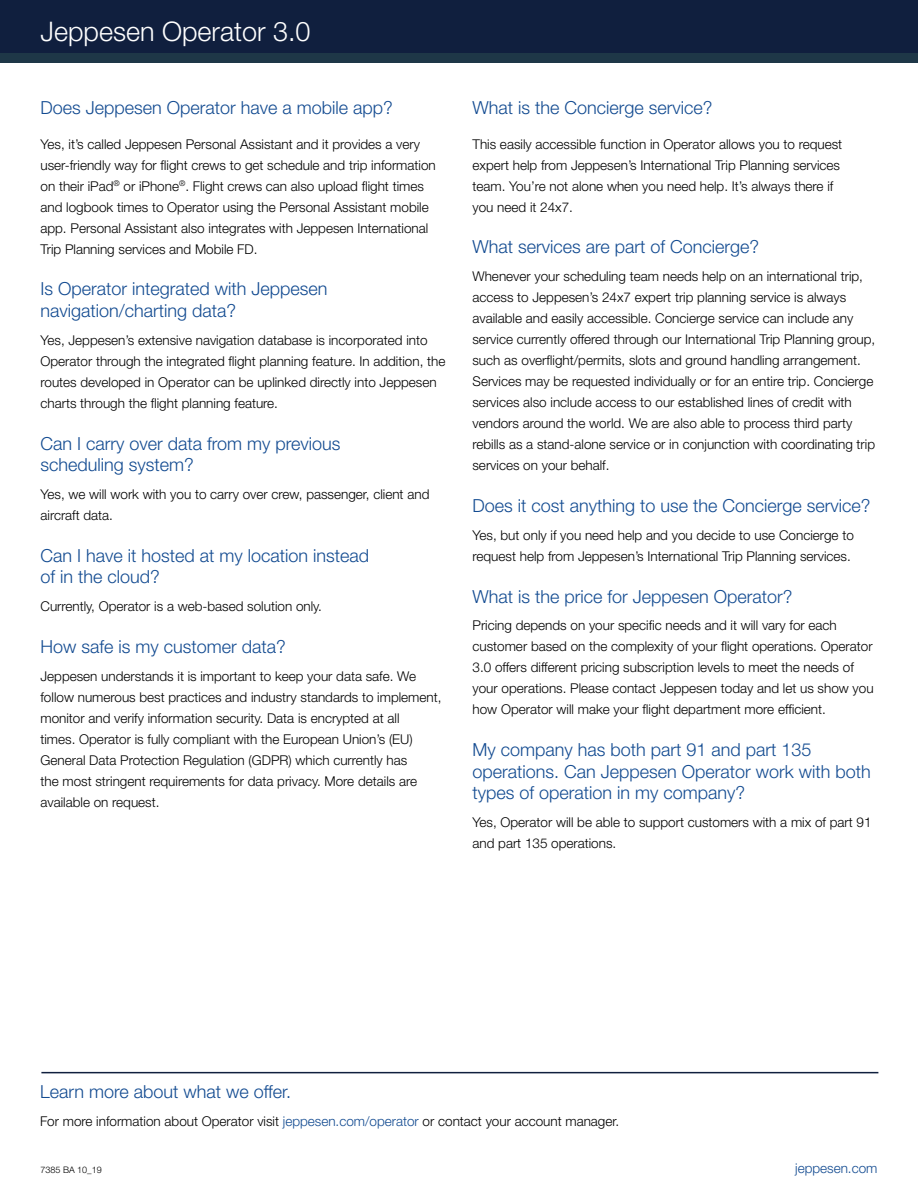
<style>
.page{position:relative;width:918px;height:1188px;background:#fff}
.page>*{position:absolute;margin:0;border:0;box-sizing:border-box;transform-origin:0 0}
.t1{font:300 27px "Helvetica Neue LT Std";color:#fff}
.t2{font:300 18px/21.6px "Helvetica Neue LT Std";color:#134b91}
.t3{font:300 13.5px/21px "Helvetica Neue LT Std";color:#000}
.t4{font:300 13.5px "Helvetica Neue LT Std";color:#134b91}
.t5{font:300 9px "Helvetica Neue LT Std";color:#000}
.s1{color:#134b91}
</style>
<div class="page">
<div style="left:0;top:43px;width:918px;height:20px;background:#1e3747"></div>
<div style="left:0;top:0;width:918px;height:53px;background:#101f3e"></div>
<hr style="left:41px;top:1072px;width:837px;height:1px;background:#101f3e">
<h1 class="t1" style="left:40px;top:15px;width:272px">Jeppesen Operator 3.0</h1>
<h2 class="t2" style="left:40px;top:97px;width:354px">Does Jeppesen Operator have a mobile app?</h2>
<p class="t3" style="left:40px;top:133px;width:397px">Yes, it’s called Jeppesen Personal Assistant and it provides a very user-friendly way for flight crews to get schedule and trip information on their iPad<sup>®</sup> or iPhone<sup>®</sup>. Flight crews can also upload flight times and logbook times to Operator using the Personal Assistant mobile app. Personal Assistant also integrates with Jeppesen International Trip Planning services and Mobile FD.</p>
<h2 class="t2" style="left:40px;top:278px;width:289px">Is Operator integrated with Jeppesen navigation/charting data?</h2>
<p class="t3" style="left:40px;top:329px;width:406px">Yes, Jeppesen’s extensive navigation database is incorporated into Operator through the integrated flight planning feature. In addition, the routes developed in Operator can be uplinked directly into Jeppesen charts through the flight planning feature.</p>
<h2 class="t2" style="left:40px;top:432px;width:302px">Can I carry over data from my previous scheduling system?</h2>
<p class="t3" style="left:40px;top:483px;width:390px">Yes, we will work with you to carry over crew, passenger, client and aircraft data.</p>
<h2 class="t2" style="left:40px;top:544px;width:330px">Can I have it hosted at my location instead of in the cloud?</h2>
<p class="t3" style="left:40px;top:596px;width:283px">Currently, Operator is a web-based solution only.</p>
<h2 class="t2" style="left:40px;top:635px;width:247px">How safe is my customer data?</h2>
<p class="t3" style="left:40px;top:665px;width:403px">Jeppesen understands it is important to keep your data safe. We follow numerous best practices and industry standards to implement, monitor and verify information security. Data is encrypted at all<br>times. Operator is fully compliant with the European Union’s (EU)<br>General Data Protection Regulation (GDPR) which currently has<br>the most stringent requirements for data privacy. More details are available on request.</p>
<h2 class="t2" style="left:472px;top:97px;width:242px">What is the Concierge service?</h2>
<p class="t3" style="left:472px;top:133px;width:371px">This easily accessible function in Operator allows you to request expert help from Jeppesen’s International Trip Planning services team. You’re not alone when you need help. It’s always there if you need it 24x7.</p>
<h2 class="t2" style="left:472px;top:236px;width:288px">What services are part of Concierge?</h2>
<p class="t3" style="left:472px;top:266px;width:404px">Whenever your scheduling team needs help on an international trip, access to Jeppesen’s 24x7 expert trip planning service is always available and easily accessible. Concierge service can include any service currently offered through our International Trip Planning group, such as overflight/permits, slots and ground handling arrangement.<br>Services may be requested individually or for an entire trip. Concierge services also include access to our established lines of credit with vendors around the world. We are also able to process third party rebills as a stand-alone service or in conjunction with coordinating trip services on your behalf.</p>
<h2 class="t2" style="left:472px;top:494px;width:400px">Does it cost anything to use the Concierge service?</h2>
<p class="t3" style="left:472px;top:524px;width:383px">Yes, but only if you need help and you decide to use Concierge to request help from Jeppesen’s International Trip Planning services.</p>
<h2 class="t2" style="left:472px;top:585px;width:322px">What is the price for Jeppesen Operator?</h2>
<p class="t3" style="left:472px;top:615px;width:403px">Pricing depends on your specific needs and it will vary for each customer based on the complexity of your flight operations. Operator 3.0 offers different pricing subscription levels to meet the needs of your operations. Please contact Jeppesen today and let us show you how Operator will make your flight department more efficient.</p>
<h2 class="t2" style="left:472px;top:739px;width:400px">My company has both part 91 and part 135 operations. Can Jeppesen Operator work with both types of operation in my company?</h2>
<p class="t3" style="left:472px;top:812px;width:401px">Yes, Operator will be able to support customers with a mix of part 91 and part 135 operations.</p>
<h2 class="t2" style="left:40px;top:1081px;width:253px">Learn more about what we offer.</h2>
<p class="t3" style="left:40px;top:1110px;width:581px">For more information about Operator visit <span class="s1">jeppesen.com/operator</span> or contact your account manager.</p>
<p class="t5" style="left:40px;top:1164px;width:63px">7385 BA 10_19</p>
<p class="t4" style="left:795px;top:1160px;width:84px">jeppesen.com</p>
</div>
